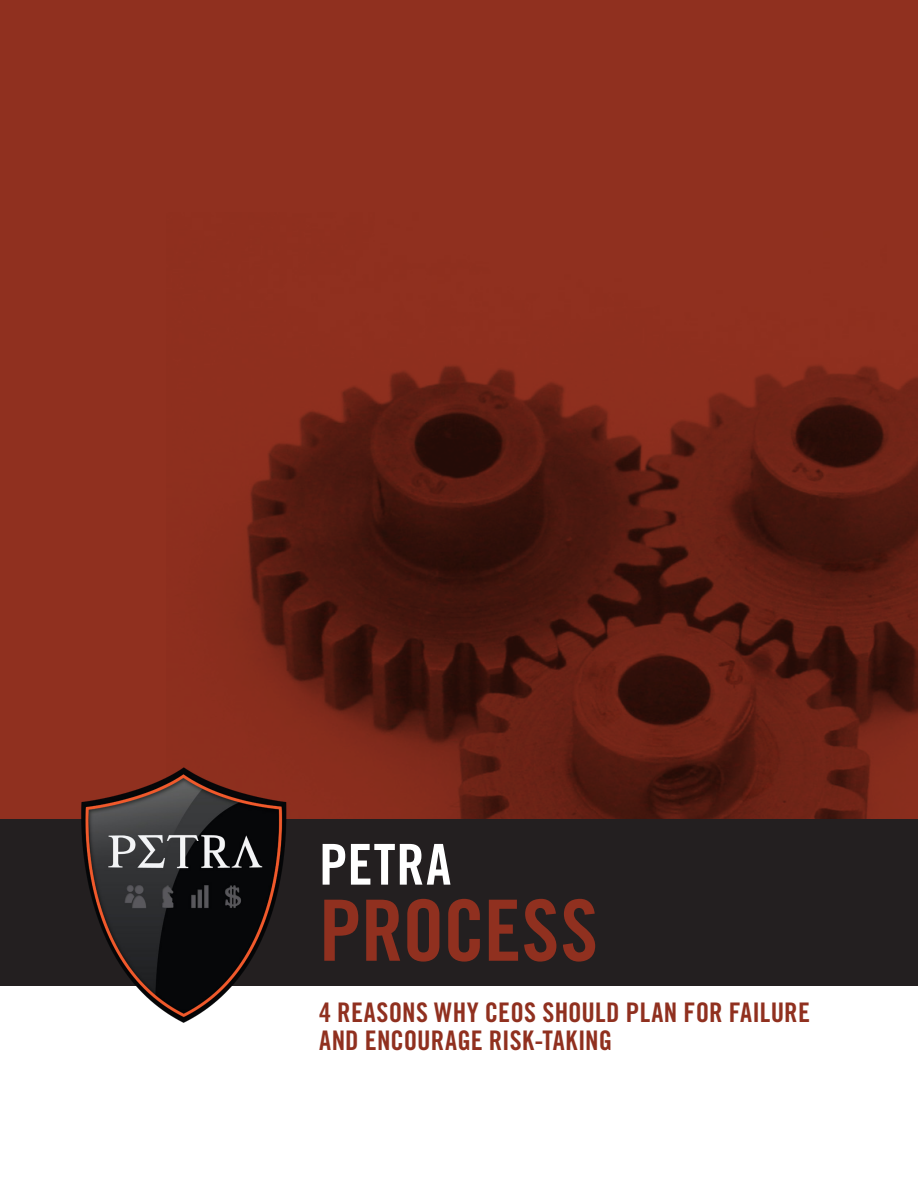
<style>
.page{position:relative;width:918px;height:1188px;background:#fff}
.page>*{position:absolute;margin:0;border:0;box-sizing:border-box;transform-origin:0 0}
.t1{font:84.6px "Trade Gothic LT Std Bd Cn 20";letter-spacing:-.01em;color:#90301f}
.t2{font:56.4px "Trade Gothic LT Std Bd Cn 20";letter-spacing:.015em;color:#fff}
.t3{font:27px/28.5px "Trade Gothic LT Std Bd Cn 20";letter-spacing:.01em;color:#90301f}
</style>
<div class="page">
<div style="left:0;top:0;width:918px;height:986px;background:#90301f"></div>
<img style="left:183px;top:365px;width:735px;height:454px">
<div style="left:0;top:819px;width:918px;height:167px;background:#231f20"></div>
<img style="left:81px;top:768px;width:226px;height:255px">
<p class="t2" style="left:319px;top:830px;width:133px">PETRA</p>
<p class="t1" style="left:319px;top:879px;width:280px">PROCESS</p>
<p class="t3" style="left:319px;top:997px;width:492px">4 REASONS WHY CEOS SHOULD PLAN FOR FAILURE<br>AND ENCOURAGE RISK-TAKING</p>
</div>
